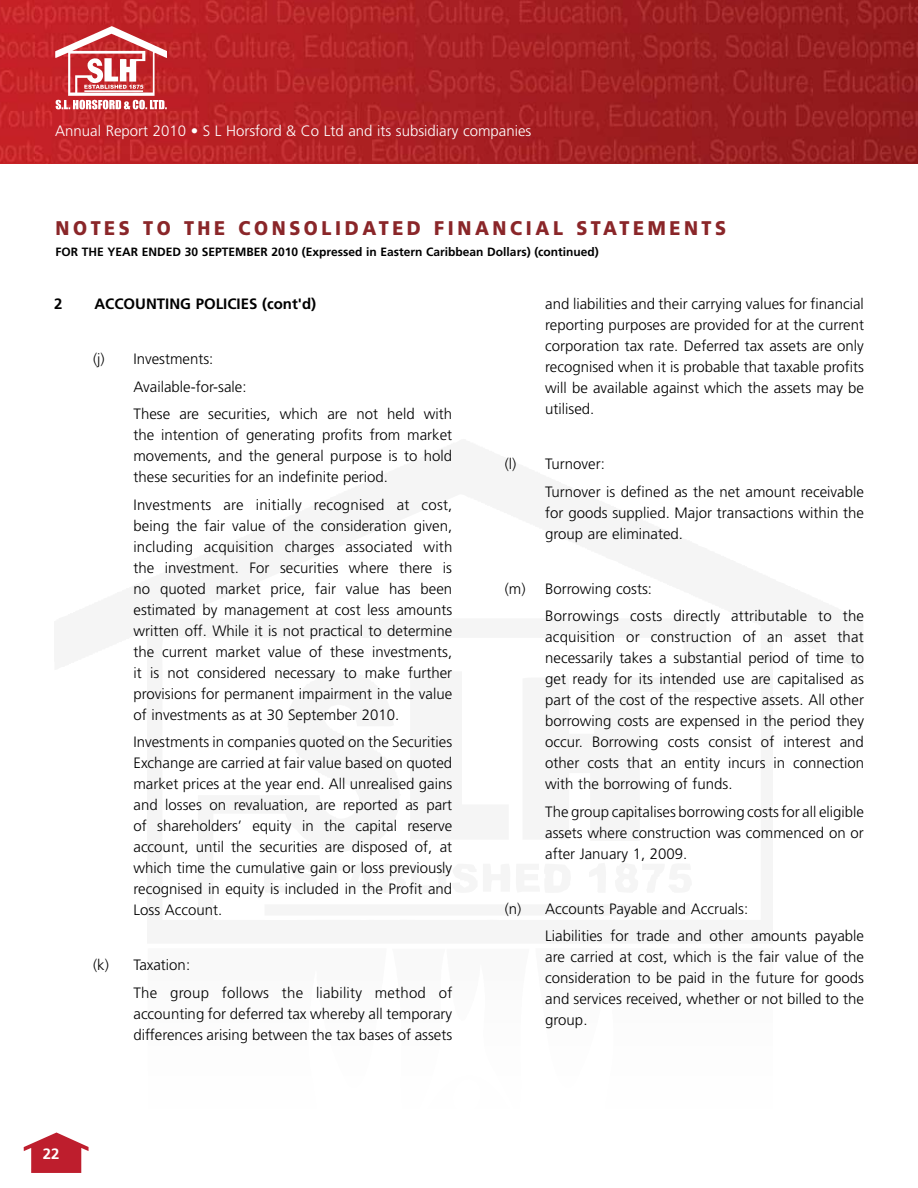
<style>
.page{position:relative;width:918px;height:1188px;background:#fff}
.page>*{position:absolute;margin:0;border:0;box-sizing:border-box;transform-origin:0 0}
.t1{font:900 19.8px "Frutiger";letter-spacing:.2em;color:#8a2629;scale:.91 1}
.t2{font:300 15px/21px "Frutiger";color:#000}
.t3{font:300 15px "Frutiger";color:#fff}
.t4{font:700 15px "Frutiger";color:#000}
.t5{font:700 15px "Frutiger";color:#fff}
.t6{font:700 12px "Frutiger";color:#000}
</style>
<div class="page">
<img style="left:0;top:0;width:918px;height:163px">
<svg style="left:55px;top:26px;width:112px;height:83px"></svg>
<svg style="left:24px;top:1132px;width:33px;height:41px"></svg>
<svg style="left:57px;top:1132px;width:32px;height:41px"></svg>
<p class="t3" style="left:55px;top:123px;width:478px">Annual Report 2010 • S L Horsford &amp; Co Ltd and its subsidiary companies</p>
<h1 class="t1" style="left:56px;top:216px;width:739px">NOTES TO THE CONSOLIDATED FINANCIAL STATEMENTS</h1>
<p class="t6" style="left:56px;top:245px;width:545px">FOR THE YEAR ENDED 30 SEPTEMBER 2010 (Expressed in Eastern Caribbean Dollars) (continued)</p>
<p class="t4" style="left:54px;top:295px;width:10px">2</p>
<p class="t4" style="left:94px;top:295px;width:223px">ACCOUNTING POLICIES (cont'd)</p>
<p class="t2" style="left:134px;top:345px;width:320px;line-height:27.5px;text-indent:-40px">(j) Investments:<br>Available-for-sale:<br>These are securities, which are not held with</p>
<p class="t2" style="left:134px;top:425px;width:320px;text-align:justify">the intention of generating profits from market movements, and the general purpose is to hold these securities for an indefinite period.</p>
<p class="t2" style="left:134px;top:494px;width:320px;text-align:justify">Investments are initially recognised at cost, being the fair value of the consideration given, including acquisition charges associated with the investment. For securities where there is no quoted market price, fair value has been estimated by management at cost less amounts written off. While it is not practical to determine the current market value of these investments, it is not considered necessary to make further provisions for permanent impairment in the value of investments as at 30 September 2010.</p>
<p class="t2" style="left:134px;top:732px;width:320px;text-align:justify">Investments in companies quoted on the Securities Exchange are carried at fair value based on quoted market prices at the year end. All unrealised gains and losses on revaluation, are reported as part of shareholders’ equity in the capital reserve account, until the securities are disposed of, at which time the cumulative gain or loss previously recognised in equity is included in the Profit and Loss Account.</p>
<p class="t2" style="left:134px;top:951px;width:320px;line-height:27.5px;text-indent:-40px">(k) Taxation:<br>The group follows the liability method of</p>
<p class="t2" style="left:134px;top:1003px;width:320px">accounting for deferred tax whereby all temporary differences arising between the tax bases of assets</p>
<p class="t5" style="left:43px;top:1145px;width:18px">22</p>
<p class="t2" style="left:545px;top:294px;width:320px;text-align:justify">and liabilities and their carrying values for financial reporting purposes are provided for at the current corporation tax rate. Deferred tax assets are only recognised when it is probable that taxable profits will be available against which the assets may be utilised.</p>
<p class="t2" style="left:545px;top:450px;width:320px;line-height:27.5px;text-indent:-40px">(l) Turnover:<br>Turnover is defined as the net amount receivable</p>
<p class="t2" style="left:545px;top:502px;width:320px">for goods supplied. Major transactions within the group are eliminated.</p>
<p class="t2" style="left:545px;top:575px;width:320px;line-height:27.5px;text-indent:-40px">(m) Borrowing costs:<br>Borrowings costs directly attributable to the</p>
<p class="t2" style="left:545px;top:627px;width:320px;text-align:justify">acquisition or construction of an asset that necessarily takes a substantial period of time to get ready for its intended use are capitalised as part of the cost of the respective assets. All other borrowing costs are expensed in the period they occur. Borrowing costs consist of interest and other costs that an entity incurs in connection with the borrowing of funds.</p>
<p class="t2" style="left:545px;top:801px;width:320px;text-align:justify">The group capitalises borrowing costs for all eligible assets where construction was commenced on or after January 1, 2009.</p>
<p class="t2" style="left:545px;top:895px;width:320px;line-height:27.5px;text-indent:-40px">(n) Accounts Payable and Accruals:<br>Liabilities for trade and other amounts payable</p>
<p class="t2" style="left:545px;top:947px;width:320px;text-align:justify">are carried at cost, which is the fair value of the consideration to be paid in the future for goods and services received, whether or not billed to the group.</p>
</div>
